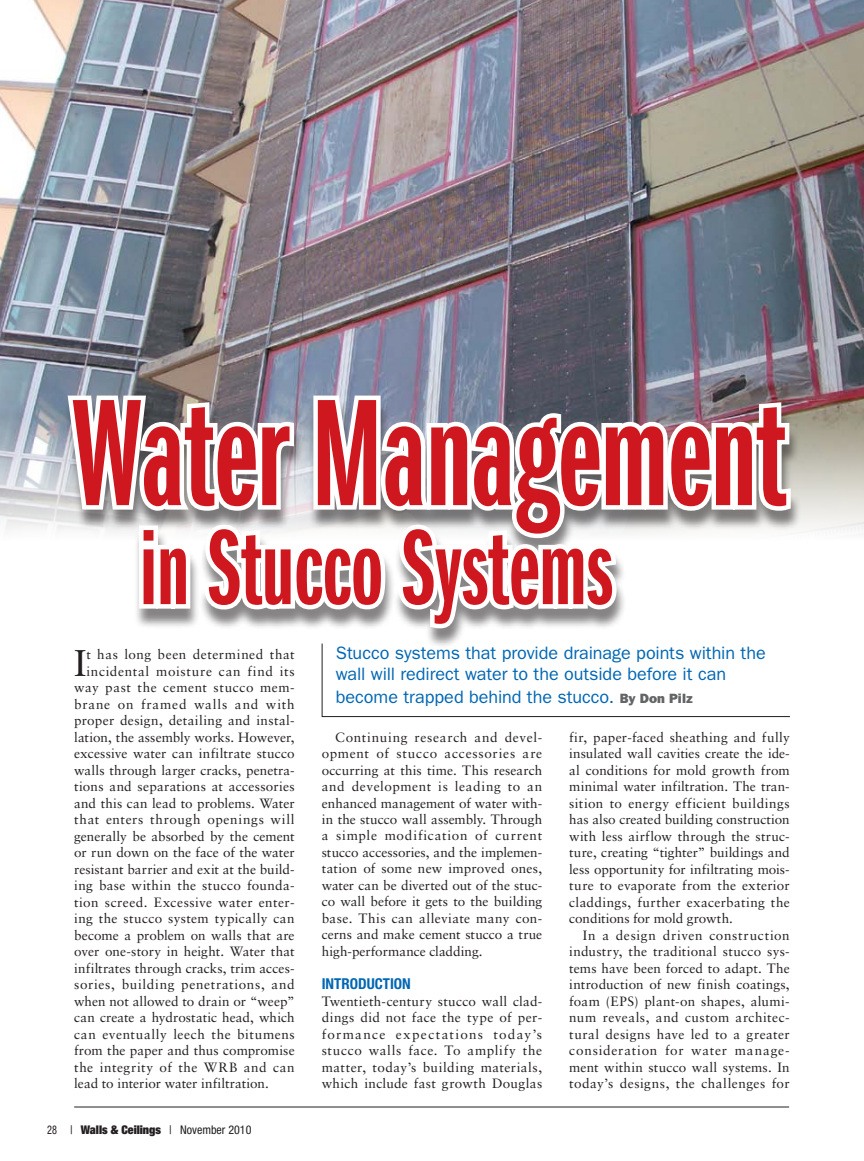
<style>
.page{position:relative;width:864px;height:1161px;background:#fff}
.page>*{position:absolute;margin:0;border:0;box-sizing:border-box;transform-origin:0 0}
.t1{font:157.5px "Franklin Gothic Demi X Cmpr";color:#ce171e}
.t2{font:111px "Franklin Gothic Demi X Cmpr";color:#ce171e}
.t3{font:37.2px "Sabon";color:#231f20}
.t4{font:18px/22px "Franklin Gothic";color:#0066b3}
.t5{font:700 condensed 15px "Helvetica Neue";color:#0066b3}
.t6{font:13.5px/16.5px "Sabon";letter-spacing:.02em;color:#231f20;text-align:justify}
.t7{font:13.5px "Sabon";color:#231f20}
.t8{font:13.5px "Sabon";letter-spacing:.05em;color:#231f20}
.t9{font:13.5px "Sabon";letter-spacing:.045em;color:#231f20}
.t10{font:13.5px "Sabon";letter-spacing:.04em;color:#231f20}
.t11{font:13.5px "Sabon";letter-spacing:.06em;color:#231f20}
.t12{font:condensed 12px "Helvetica Neue";color:#231f20;scale:.85 1}
.s1{font-weight:900;font-stretch:expanded}
.s2{font-weight:800;font-size:13.5px;color:#636466}
</style>
<div class="page">
<img style="left:0;top:0;width:864px;height:533px">
<hr style="left:74px;top:1107px;width:715px;height:1px;background:#231f20">
<img style="left:63px;top:190px;width:733px;height:528px">
<h1 class="t1" style="left:72px;top:368px;width:716px">Water Management</h1>
<h2 class="t2" style="left:140px;top:508px;width:474px">in Stucco Systems</h2>
<h3 class="t3" style="left:74px;top:640px;width:14px">I</h3>
<p class="t10" style="left:86px;top:646px;width:210px">t has long been determined that</p>
<p class="t8" style="left:86px;top:663px;width:210px">incidental moisture can find its</p>
<p class="t10" style="left:74px;top:679px;width:222px">way past the cement stucco mem-</p>
<p class="t11" style="left:74px;top:696px;width:222px">brane on framed walls and with</p>
<p class="t6" style="left:74px;top:712px;width:222px">proper design, detailing and instal-</p>
<p class="t7" style="left:74px;top:729px;width:222px">lation, the assembly works. However,</p>
<p class="t6" style="left:74px;top:745px;width:222px">excessive water can infiltrate stucco</p>
<p class="t6" style="left:74px;top:761px;width:222px">walls through larger cracks, penetra-</p>
<p class="t6" style="left:74px;top:778px;width:222px">tions and separations at accessories</p>
<p class="t7" style="left:74px;top:795px;width:222px">and this can lead to problems. Water</p>
<p class="t8" style="left:74px;top:811px;width:222px">that enters through openings will</p>
<p class="t6" style="left:74px;top:827px;width:222px">generally be absorbed by the cement</p>
<p class="t7" style="left:74px;top:844px;width:222px">or run down on the face of the water</p>
<p class="t6" style="left:74px;top:860px;width:222px">resistant barrier and exit at the build-</p>
<p class="t6" style="left:74px;top:877px;width:222px">ing base within the stucco founda-</p>
<p class="t6" style="left:74px;top:893px;width:222px">tion screed. Excessive water enter-</p>
<p class="t6" style="left:74px;top:910px;width:222px">ing the stucco system typically can</p>
<p class="t6" style="left:74px;top:926px;width:222px">become a problem on walls that are</p>
<p class="t6" style="left:74px;top:943px;width:222px">over one-story in height. Water that</p>
<p class="t6" style="left:74px;top:959px;width:222px">infiltrates through cracks, trim acces-</p>
<p class="t9" style="left:74px;top:976px;width:222px">sories, building penetrations, and</p>
<p class="t7" style="left:74px;top:993px;width:222px">when not allowed to drain or “weep”</p>
<p class="t7" style="left:74px;top:1009px;width:222px">can create a hydrostatic head, which</p>
<p class="t9" style="left:74px;top:1026px;width:222px">can eventually leech the bitumens</p>
<p class="t7" style="left:74px;top:1042px;width:222px">from the paper and thus compromise</p>
<p class="t8" style="left:74px;top:1059px;width:222px">the integrity of the WRB and can</p>
<p class="t7" style="left:74px;top:1075px;width:196px">lead to interior water infiltration.</p>
<p class="t12" style="left:47px;top:1123px;width:242px">28 | <span class="s1">Walls &amp; Ceilings</span> | November 2010</p>
<h3 class="t4" style="left:336px;top:642px;width:431px">Stucco systems that provide drainage points within the wall will redirect water to the outside before it can become trapped behind the stucco. <span class="s2">By Don Pilz</span></h3>
<p class="t6" style="left:322px;top:728px;width:222px;text-indent:14px">Continuing research and devel&shy;opment of stucco accessories are occurring at this time. This research and development is leading to an enhanced management of water with&shy;in the stucco wall assembly. Through a simple modification of current stucco accessories, and the implemen&shy;tation of some new improved ones, water can be diverted out of the stuc&shy;co wall before it gets to the building base. This can alleviate many con&shy;cerns and make cement stucco a true high-performance cladding.</p>
<p class="t5" style="left:322px;top:975px;width:91px">INTRODUCTION</p>
<p class="t6" style="left:322px;top:993px;width:222px">Twentieth-century stucco wall clad&shy;dings did not face the type of per&shy;formance expectations today’s stucco walls face. To amplify the matter, today’s building materials, which include fast growth Douglas</p>
<p class="t6" style="left:569px;top:728px;width:222px">fir, paper-faced sheathing and fully insulated wall cavities create the ide&shy;al conditions for mold growth from minimal water infiltration. The tran&shy;sition to energy efficient buildings has also created building construction with less airflow through the struc&shy;ture, creating “tighter” buildings and less opportunity for infiltrating mois&shy;ture to evaporate from the exterior claddings, further exacerbating the conditions for mold growth.</p>
<p class="t6" style="left:569px;top:926px;width:222px;text-indent:14px">In a design driven construction industry, the traditional stucco sys&shy;tems have been forced to adapt. The introduction of new finish coatings, foam (EPS) plant-on shapes, alumi&shy;num reveals, and custom architec&shy;tural designs have led to a greater consideration for water manage&shy;ment within stucco wall systems. In today’s designs, the challenges for</p>
</div>
